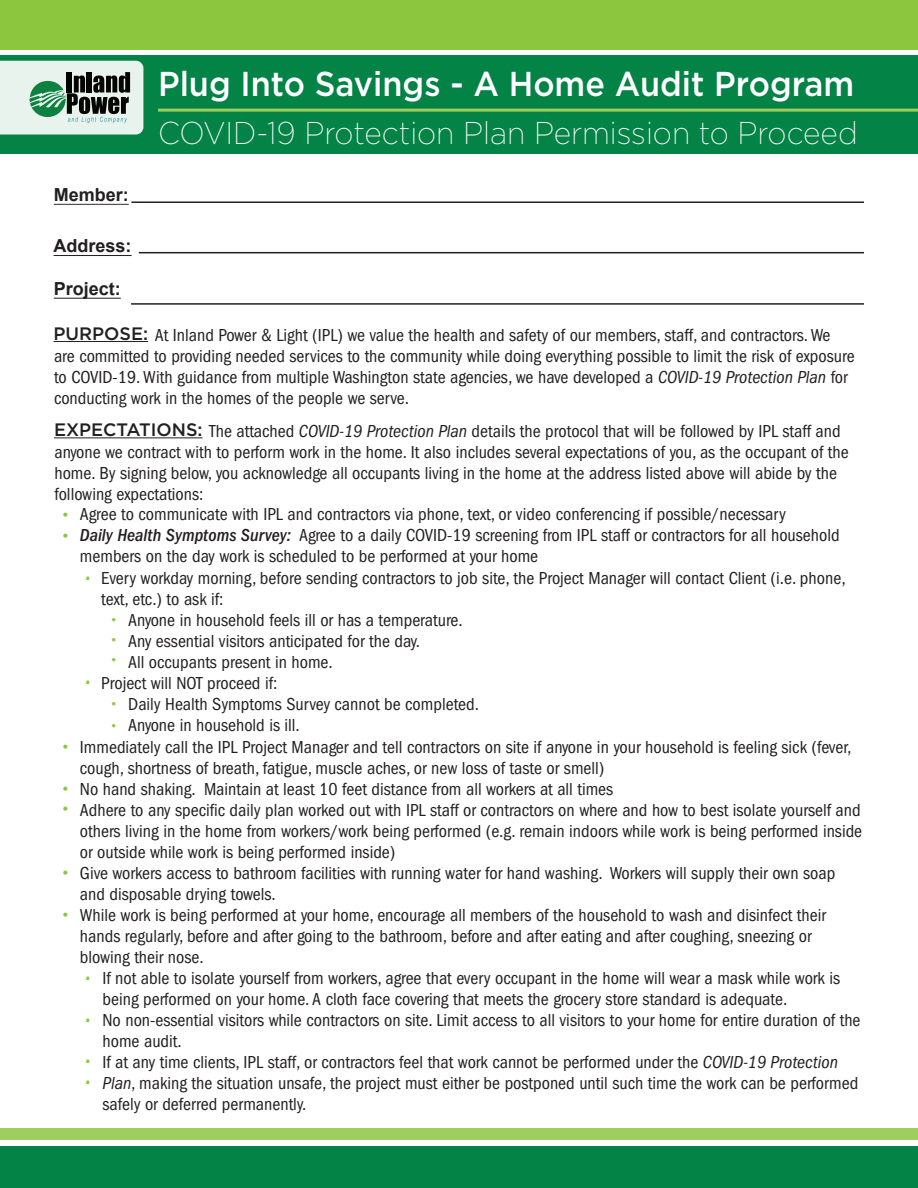
<style>
.page{position:relative;width:918px;height:1188px;background:#fff}
.page>*{position:absolute;margin:0;border:0;box-sizing:border-box;transform-origin:0 0}
.t1{font:500 34.5px "Gotham";color:#fff;scale:.94 1}
.t2{font:200 31.5px "Gotham";color:#fff;scale:.95 1}
.t3{font:condensed 28.5px "ITC Franklin Gothic Std";color:#8bc63e}
.t4{font:condensed 18px/21px "ITC Franklin Gothic Std";color:#231f20}
.t5{font:700 18px "Arial";color:#231f20}
.t6{font:200 18px "Gotham";color:#8bc63e}
.t7{font:200 15px "Gotham";color:#8bc63e}
.s1{font-family:"Gotham";font-weight:500;font-stretch:normal}
.s2{font-style:italic}
.s3{font-weight:500;font-style:italic}
</style>
<div class="page">
<div style="left:0;top:0;width:918px;height:50px;background:#8bc63e"></div>
<div style="left:0;top:55px;width:918px;height:99px;background:#038345"></div>
<svg style="left:0;top:61px;width:143px;height:74px;background:#afc2b9"></svg>
<hr style="left:158px;top:109px;width:760px;height:3px;background:#9fce5f">
<hr style="left:131px;top:201px;width:733px;height:2px;background:#231f20">
<hr style="left:139px;top:252px;width:725px;height:1px;background:#231f20">
<hr style="left:131px;top:303px;width:733px;height:2px;background:#231f20">
<hr style="left:54px;top:341px;width:94px;height:1px;background:#231f20">
<hr style="left:54px;top:437px;width:149px;height:1px;background:#231f20">
<div style="left:0;top:1146px;width:918px;height:42px;background:#038345"></div>
<div style="left:0;top:1128px;width:918px;height:12px;background:#9fce5f"></div>
<hr style="left:54px;top:204px;width:75px;height:1px;background:#231f20">
<hr style="left:54px;top:255px;width:78px;height:1px;background:#231f20">
<hr style="left:54px;top:298px;width:67px;height:1px;background:#231f20">
<p class="t1" style="left:158px;top:61px;width:742px">Plug Into Savings - A Home Audit Program</p>
<p class="t5" style="left:54px;top:182px;width:77px">Member:</p>
<p class="t2" style="left:158px;top:114px;width:738px">COVID-19 Protection Plan Permission to Proceed</p>
<p class="t5" style="left:54px;top:233px;width:80px">Address:</p>
<p class="t5" style="left:54px;top:276px;width:69px">Project:</p>
<p class="t4" style="left:54px;top:324px;width:778px"><span class="s1">PURPOSE:</span> At Inland Power &amp; Light (IPL) we value the health and safety of our members, staff, and contractors. We</p>
<p class="t4" style="left:54px;top:345px;width:802px">are committed to providing needed services to the community while doing everything possible to limit the risk of exposure to COVID-19. With guidance from multiple Washington state agencies, we have developed a <span class="s2">COVID-19 Protection Plan</span> for conducting work in the homes of the people we serve.</p>
<p class="t4" style="left:54px;top:421px;width:788px"><span class="s1">EXPECTATIONS:</span> The attached <span class="s2">COVID-19 Protection Plan</span> details the protocol that will be followed by IPL staff and</p>
<p class="t4" style="left:54px;top:442px;width:796px">anyone we contract with to perform work in the home. It also includes several expectations of you, as the occupant of the home. By signing below, you acknowledge all occupants living in the home at the address listed above will abide by the following expectations:</p>
<p class="t4" style="left:80px;top:504px;width:707px">Agree to communicate with IPL and contractors via phone, text, or video conferencing if possible/necessary</p>
<p class="t4" style="left:80px;top:525px;width:761px"><span class="s3">Daily Health Symptoms Survey:</span> Agree to a daily COVID-19 screening from IPL staff or contractors for all household members on the day work is scheduled to be performed at your home</p>
<p class="t6" style="left:62px;top:503px;width:10px">•</p>
<p class="t6" style="left:62px;top:524px;width:10px">•</p>
<p class="t6" style="left:62px;top:735px;width:10px">•</p>
<p class="t6" style="left:62px;top:778px;width:10px">•</p>
<p class="t6" style="left:62px;top:798px;width:10px">•</p>
<p class="t6" style="left:62px;top:862px;width:10px">•</p>
<p class="t6" style="left:62px;top:903px;width:10px">•</p>
<p class="t3" style="left:86px;top:563px;width:4px">•</p>
<p class="t3" style="left:86px;top:667px;width:4px">•</p>
<p class="t4" style="left:101px;top:567px;width:746px">Every workday morning, before sending contractors to job site, the Project Manager will contact Client (i.e. phone, text, etc.) to ask if:</p>
<p class="t4" style="left:128px;top:609px;width:336px">Anyone in household feels ill or has a temperature.</p>
<p class="t4" style="left:128px;top:630px;width:293px">Any essential visitors anticipated for the day.</p>
<p class="t4" style="left:128px;top:651px;width:206px">All occupants present in home.</p>
<p class="t4" style="left:101px;top:672px;width:178px">Project will NOT proceed if:</p>
<p class="t4" style="left:128px;top:693px;width:352px">Daily Health Symptoms Survey cannot be completed.</p>
<p class="t4" style="left:128px;top:714px;width:173px">Anyone in household is ill.</p>
<p class="t7" style="left:110px;top:610px;width:8px">•</p>
<p class="t7" style="left:110px;top:630px;width:8px">•</p>
<p class="t7" style="left:110px;top:651px;width:8px">•</p>
<p class="t7" style="left:110px;top:694px;width:8px">•</p>
<p class="t7" style="left:110px;top:716px;width:8px">•</p>
<p class="t4" style="left:80px;top:736px;width:773px">Immediately call the IPL Project Manager and tell contractors on site if anyone in your household is feeling sick (fever, cough, shortness of breath, fatigue, muscle aches, or new loss of taste or smell)</p>
<p class="t4" style="left:80px;top:778px;width:535px">No hand shaking. Maintain at least 10 feet distance from all workers at all times</p>
<p class="t4" style="left:80px;top:799px;width:784px;text-align:justify">Adhere to any specific daily plan worked out with IPL staff or contractors on where and how to best isolate yourself and others living in the home from workers/work being performed (e.g. remain indoors while work is being performed inside or outside while work is being performed inside)</p>
<p class="t4" style="left:80px;top:862px;width:757px">Give workers access to bathroom facilities with running water for hand washing. Workers will supply their own soap and disposable drying towels.</p>
<p class="t4" style="left:80px;top:904px;width:748px">While work is being performed at your home, encourage all members of the household to wash and disinfect their hands regularly, before and after going to the bathroom, before and after eating and after coughing, sneezing or blowing their nose.</p>
<p class="t4" style="left:102px;top:968px;width:739px">If not able to isolate yourself from workers, agree that every occupant in the home will wear a mask while work is being performed on your home. A cloth face covering that meets the grocery store standard is adequate.</p>
<p class="t4" style="left:102px;top:1010px;width:760px">No non-essential visitors while contractors on site. Limit access to all visitors to your home for entire duration of the home audit.</p>
<p class="t4" style="left:102px;top:1052px;width:757px">If at any time clients, IPL staff, or contractors feel that work cannot be performed under the <span class="s2">COVID-19 Protection<br>Plan</span>, making the situation unsafe, the project must either be postponed until such time the work can be performed safely or deferred permanently.</p>
<p class="t3" style="left:86px;top:963px;width:4px">•</p>
<p class="t3" style="left:86px;top:1005px;width:4px">•</p>
<p class="t3" style="left:86px;top:1046px;width:4px">•</p>
<p class="t3" style="left:86px;top:1066px;width:4px">•</p>
</div>
